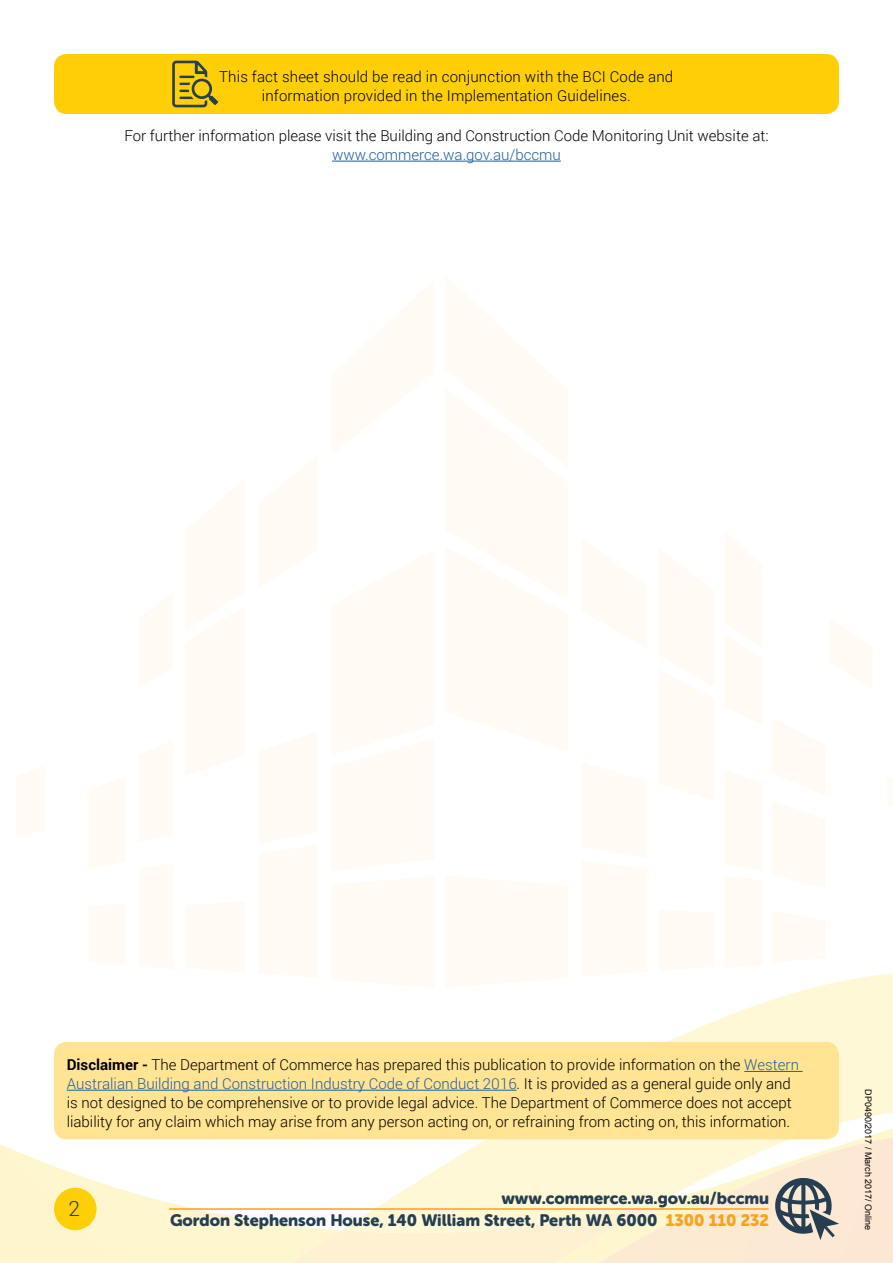
<style>
.page{position:relative;width:893px;height:1263px;background:#fff}
.page>*{position:absolute;margin:0;border:0;box-sizing:border-box;transform-origin:0 0}
.t1{font:300 21px "Roboto";color:#253e51}
.t2{font:16.5px "Museo Sans Rounded 900";color:#253e51}
.Body_Text_BLACK_-_MA{font:300 15px/18.8px "Roboto";color:#000;text-align:center}
.t3{font:9px "Arial";color:#000}
.s1{color:#215e9e}
.s2{font-weight:700}
.s3{color:#f6a31d}
</style>
<div class="page">
<svg style="left:364px;top:973px;width:529px;height:148px"></svg>
<svg style="left:364px;top:1121px;width:529px;height:80px"></svg>
<img style="left:563px;top:1135px;width:330px;height:128px">
<img style="left:579px;top:1202px;width:80px;height:61px">
<img style="left:832px;top:1257px;width:61px;height:6px">
<img style="left:54px;top:1041px;width:246px;height:155px">
<img style="left:49px;top:1130px;width:49px;height:66px">
<img style="left:0;top:1144px;width:49px;height:52px">
<img style="left:0;top:1196px;width:162px;height:5px">
<img style="left:0;top:1201px;width:579px;height:62px">
<svg style="left:775px;top:1176px;width:64px;height:64px;background:#9e9e9a"></svg>
<hr style="left:169px;top:1208px;width:599px;height:2px;background:#f6a31d">
<svg style="left:446px;top:277px;width:121px;height:473px"></svg>
<svg style="left:445px;top:876px;width:123px;height:112px"></svg>
<svg style="left:725px;top:532px;width:37px;height:192px"></svg>
<svg style="left:725px;top:770px;width:37px;height:198px"></svg>
<svg style="left:582px;top:540px;width:65px;height:108px"></svg>
<div style="left:659px;top:910px;width:55px;height:60px;background:#fffbf4"></div>
<svg style="left:659px;top:549px;width:55px;height:251px"></svg>
<svg style="left:582px;top:763px;width:65px;height:214px"></svg>
<svg style="left:773px;top:719px;width:52px;height:169px"></svg>
<svg style="left:888px;top:777px;width:5px;height:29px"></svg>
<svg style="left:830px;top:619px;width:42px;height:69px"></svg>
<svg style="left:773px;top:911px;width:52px;height:51px"></svg>
<svg style="left:332px;top:282px;width:101px;height:171px"></svg>
<svg style="left:332px;top:551px;width:102px;height:437px"></svg>
<svg style="left:139px;top:593px;width:34px;height:94px"></svg>
<svg style="left:139px;top:741px;width:34px;height:100px"></svg>
<div style="left:139px;top:864px;width:34px;height:105px;background:#fffbf4"></div>
<svg style="left:259px;top:456px;width:58px;height:131px"></svg>
<div style="left:185px;top:902px;width:60px;height:70px;background:#fffbf4"></div>
<svg style="left:185px;top:479px;width:60px;height:296px"></svg>
<svg style="left:259px;top:732px;width:58px;height:245px"></svg>
<svg style="left:89px;top:777px;width:36px;height:91px"></svg>
<svg style="left:17px;top:766px;width:27px;height:69px"></svg>
<div style="left:89px;top:904px;width:36px;height:59px;background:#fffbf4"></div>
<div style="left:54px;top:54px;width:785px;height:60px;background:#fecf07;border-radius:13px"></div>
<hr style="left:332px;top:161px;width:229px;height:1px;background:#215e9e">
<div style="left:54px;top:1042px;width:785px;height:97px;background:#ffe494;border-radius:13px"></div>
<hr style="left:744px;top:1071px;width:59px;height:1px;background:#215e9e">
<hr style="left:67px;top:1090px;width:450px;height:1px;background:#215e9e">
<div style="left:54px;top:1188px;width:43px;height:42px;background:#fecf07;border-radius:50%"></div>
<svg style="left:172px;top:61px;width:46px;height:46px"></svg>
<p class="Body_Text_BLACK_-_MA" style="left:219px;top:67px;width:456px">This fact sheet should be read in conjunction with the BCI Code and information provided in the Implementation Guidelines.</p>
<p class="Body_Text_BLACK_-_MA" style="left:124px;top:126px;width:646px">For further information please visit the Building and Construction Code Monitoring Unit website at: <span class="s1">www.commerce.wa.gov.au/bccmu</span></p>
<p class="Body_Text_BLACK_-_MA" style="left:67px;top:1055px;width:734px;text-align:left"><span class="s2">Disclaimer -</span> The Department of Commerce has prepared this publication to provide information on the <span class="s1">Western Australian Building and Construction Industry Code of Conduct 2016</span>. It is provided as a general guide only and is not designed to be comprehensive or to provide legal advice. The Department of Commerce does not accept liability for any claim which may arise from any person acting on, or refraining from acting on, this information.</p>
<p class="t1" style="left:68px;top:1194px;width:13px">2</p>
<p class="t2" style="left:501px;top:1188px;width:269px">www.commerce.wa.gov.au/bccmu</p>
<p class="t2" style="left:170px;top:1211px;width:600px">Gordon Stephenson House, 140 William Street, Perth WA 6000 <span class="s3">1300 110 232</span></p>
<p class="t3" style="left:873px;top:1089px;width:143px;rotate:90deg">DP0490/2017 / March 2017/ Online</p>
</div>
